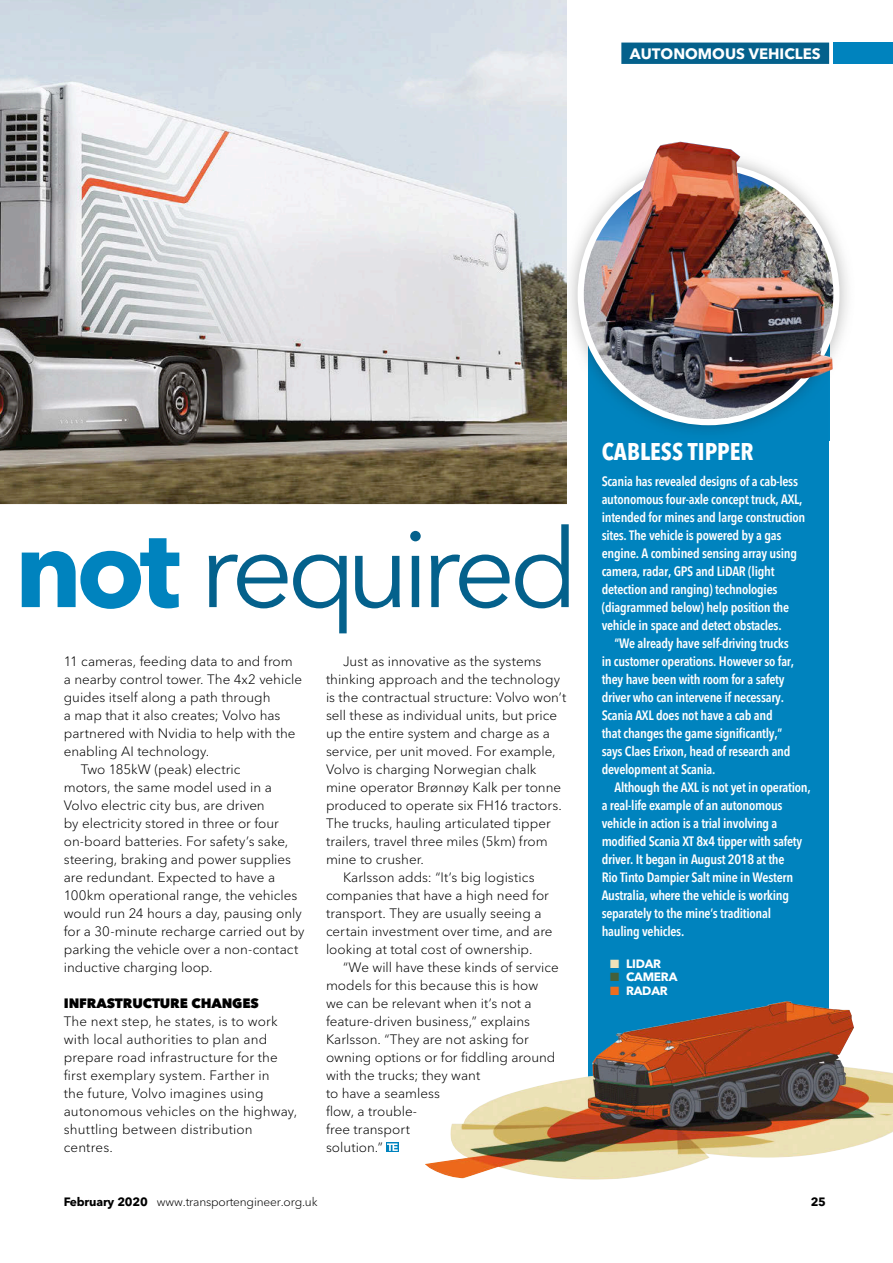
<style>
.page{position:relative;width:893px;height:1263px;background:#fff}
.page>*{position:absolute;margin:0;border:0;box-sizing:border-box;transform-origin:0 0}
.t1{font:109.5px "Avenir Next LT Pro";letter-spacing:-.07em;color:#04618c}
.t2{font:700 condensed 24px "Avenir Next LT Pro";color:#fff}
.t3{font:700 15px "Avenir Next LT Pro";color:#fff}
.t4{font:300 13.5px/18px "Avenir Next LT Pro";color:#000}
.t5{font:600 condensed 13.5px/18px "Avenir Next LT Pro";letter-spacing:-.02em;color:#fff}
.t6{font:800 13.5px "Avenir Next LT Pro";letter-spacing:-.01em;color:#000}
.t7{font:300 12px "Avenir Next LT Pro";letter-spacing:-.015em;color:#000}
.t8{font:700 12px "Avenir Next LT Pro";letter-spacing:-.02em;color:#fff}
.t9{font:700 12px "Avenir Next LT Pro";color:#000}
.s1{font-weight:700;color:#0083be}
.s2{color:#eee2b9}
.s3{color:#44603a}
.s4{color:#ec6d1f}
.s5{font-weight:700}
</style>
<div class="page">
<div style="left:833px;top:43px;width:60px;height:21px;background:#0083be"></div>
<div style="left:621px;top:43px;width:208px;height:21px;background:#04618c"></div>
<div style="left:386px;top:1142px;width:12px;height:10px;background:#0083be"></div>
<svg style="left:387px;top:1143px;width:11px;height:8px"></svg>
<div style="left:588px;top:255px;width:241px;height:897px;background:#0083be"></div>
<img style="left:0;top:0;width:567px;height:504px">
<img style="left:425px;top:1001px;width:468px;height:179px">
<img style="left:562px;top:148px;width:286px;height:293px">
<img style="left:588px;top:338px;width:241px;height:103px">
<img style="left:581px;top:166px;width:255px;height:256px;border-radius:128px">
<img style="left:642px;top:142px;width:191px;height:246px">
<p class="t3" style="left:630px;top:44px;width:192px">AUTONOMOUS VEHICLES</p>
<h1 class="t1" style="left:15px;top:504px;width:566px"><span class="s1">not</span> required</h1>
<p class="t4" style="left:64px;top:652px;width:231px">11 cameras, feeding data to and from</p>
<p class="t4" style="left:64px;top:670px;width:240px">a nearby control tower. The 4x2 vehicle</p>
<p class="t4" style="left:64px;top:688px;width:208px">guides itself along a path through</p>
<p class="t4" style="left:64px;top:706px;width:218px">a map that it also creates; Volvo has</p>
<p class="t4" style="left:64px;top:724px;width:233px">partnered with Nvidia to help with the</p>
<p class="t4" style="left:64px;top:742px;width:147px">enabling AI technology.</p>
<p class="t4" style="left:81px;top:760px;width:161px">Two 185kW (peak) electric</p>
<p class="t4" style="left:64px;top:778px;width:209px">motors, the same model used in a</p>
<p class="t4" style="left:64px;top:796px;width:202px">Volvo electric city bus, are driven</p>
<p class="t4" style="left:64px;top:814px;width:217px">by electricity stored in three or four</p>
<p class="t4" style="left:64px;top:832px;width:226px">on-board batteries. For safety’s sake,</p>
<p class="t4" style="left:64px;top:850px;width:229px">steering, braking and power supplies</p>
<p class="t4" style="left:64px;top:868px;width:213px">are redundant. Expected to have a</p>
<p class="t4" style="left:64px;top:886px;width:235px">100km operational range, the vehicles</p>
<p class="t4" style="left:64px;top:904px;width:240px">would run 24 hours a day, pausing only</p>
<p class="t4" style="left:64px;top:922px;width:242px">for a 30-minute recharge carried out by</p>
<p class="t4" style="left:64px;top:940px;width:236px">parking the vehicle over a non-contact</p>
<p class="t4" style="left:64px;top:958px;width:150px">inductive charging loop.</p>
<p class="t6" style="left:64px;top:995px;width:196px">INFRASTRUCTURE CHANGES</p>
<p class="t4" style="left:64px;top:1012px;width:235px">The next step, he states, is to work with local authorities to plan and prepare road infrastructure for the first exemplary system. Farther in<br>the future, Volvo imagines using autonomous vehicles on the highway, shuttling between distribution centres.</p>
<p class="t4" style="left:343px;top:652px;width:200px">Just as innovative as the systems</p>
<p class="t4" style="left:326px;top:670px;width:236px">thinking approach and the technology</p>
<p class="t4" style="left:326px;top:688px;width:242px">is the contractual structure: Volvo won’t</p>
<p class="t4" style="left:326px;top:706px;width:233px">sell these as individual units, but price</p>
<p class="t4" style="left:326px;top:724px;width:225px">up the entire system and charge as a</p>
<p class="t4" style="left:326px;top:742px;width:231px">service, per unit moved. For example,</p>
<p class="t4" style="left:326px;top:760px;width:212px">Volvo is charging Norwegian chalk</p>
<p class="t4" style="left:326px;top:778px;width:237px">mine operator Brønnøy Kalk per tonne</p>
<p class="t4" style="left:326px;top:796px;width:237px">produced to operate six FH16 tractors.</p>
<p class="t4" style="left:326px;top:814px;width:226px">The trucks, hauling articulated tipper</p>
<p class="t4" style="left:326px;top:832px;width:223px">trailers, travel three miles (5km) from</p>
<p class="t4" style="left:326px;top:850px;width:100px">mine to crusher.</p>
<p class="t4" style="left:343px;top:868px;width:193px">Karlsson adds: “It’s big logistics</p>
<p class="t4" style="left:326px;top:886px;width:224px">companies that have a high need for</p>
<p class="t4" style="left:326px;top:904px;width:217px">transport. They are usually seeing a</p>
<p class="t4" style="left:326px;top:922px;width:228px">certain investment over time, and are</p>
<p class="t4" style="left:326px;top:940px;width:208px">looking at total cost of ownership.</p>
<p class="t4" style="left:343px;top:958px;width:217px">“We will have these kinds of service</p>
<p class="t4" style="left:326px;top:976px;width:214px">models for this because this is how</p>
<p class="t4" style="left:326px;top:994px;width:207px">we can be relevant when it’s not a</p>
<p class="t4" style="left:326px;top:1012px;width:206px">feature-driven business,” explains</p>
<p class="t4" style="left:326px;top:1030px;width:204px">Karlsson. “They are not asking for</p>
<p class="t4" style="left:326px;top:1048px;width:231px">owning options or for fiddling around</p>
<p class="t4" style="left:326px;top:1066px;width:156px">with the trucks; they want</p>
<p class="t4" style="left:326px;top:1084px;width:116px">to have a seamless</p>
<p class="t4" style="left:326px;top:1102px;width:93px">flow, a trouble-</p>
<p class="t4" style="left:326px;top:1120px;width:85px">free transport</p>
<p class="t4" style="left:326px;top:1138px;width:58px">solution.”</p>
<h2 class="t2" style="left:602px;top:437px;width:153px">CABLESS TIPPER</h2>
<p class="t5" style="left:602px;top:472px;width:205px">Scania has revealed designs of a cab-less autonomous four-axle concept truck, AXL, intended for mines and large construction sites. The vehicle is powered by a gas engine. A combined sensing array using camera, radar, GPS and LiDAR (light detection and ranging) technologies (diagrammed below) help position the vehicle in space and detect obstacles.</p>
<p class="t5" style="left:602px;top:634px;width:194px;text-indent:13px">“We already have self-driving trucks in customer operations. However so far, they have been with room for a safety driver who can intervene if necessary.<br>Scania AXL does not have a cab and that changes the game significantly,” says Claes Erixon, head of research and development at Scania.</p>
<p class="t5" style="left:602px;top:778px;width:211px;text-indent:13px">Although the AXL is not yet in operation, a real-life example of an autonomous vehicle in action is a trial involving a modified Scania XT 8x4 tipper with safety driver. It began in August 2018 at the<br>Rio Tinto Dampier Salt mine in Western Australia, where the vehicle is working separately to the mine’s traditional hauling vehicles.</p>
<p class="t8" style="left:610px;top:956px;width:53px"><span class="s2">■</span> LIDAR</p>
<p class="t8" style="left:610px;top:969px;width:69px"><span class="s3">■</span> CAMERA</p>
<p class="t8" style="left:610px;top:983px;width:59px"><span class="s4">■</span> RADAR</p>
<p class="t7" style="left:64px;top:1195px;width:255px"><span class="s5">February 2020</span> www.transportengineer.org.uk</p>
<p class="t9" style="left:811px;top:1194px;width:17px">25</p>
</div>
